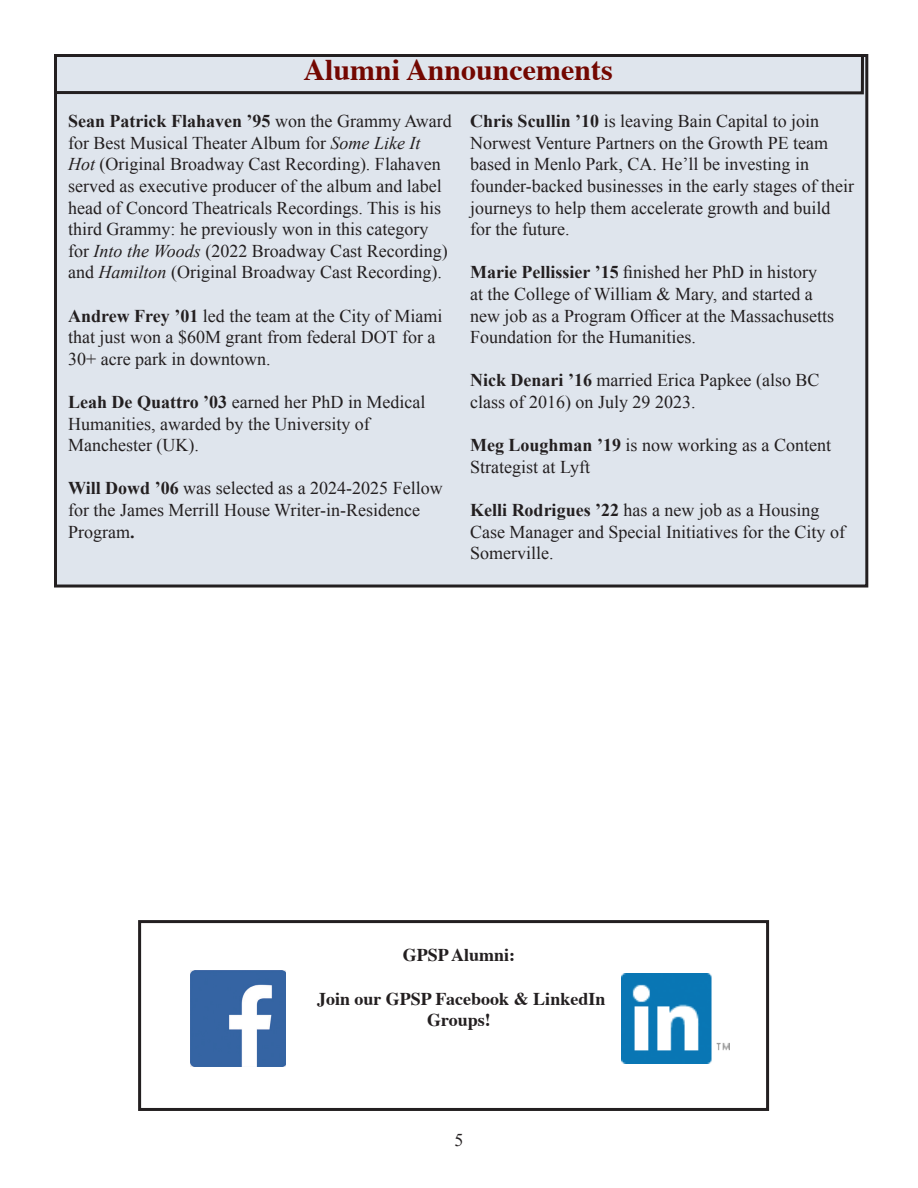
<style>
.page{position:relative;width:918px;height:1188px;background:#fff}
.page>*{position:absolute;margin:0;border:0;box-sizing:border-box;transform-origin:0 0}
.t1{font:700 30px "Times";color:#730701}
.t2{font:18px/21.6px "Times New Roman";color:#231f20}
.t3{font:700 18px/21.6px "Times";color:#231f20;text-align:center}
.s1{font-weight:700}
.s2{font-style:italic}
</style>
<div class="page">
<img style="left:621px;top:974px;width:108px;height:90px">
<img style="left:190px;top:970px;width:96px;height:97px">
<div style="left:138px;top:920px;width:631px;height:191px;border:3px solid #231f20"></div>
<div style="left:56px;top:56px;width:811px;height:530px;background:#dfe5ed"></div>
<div style="left:54px;top:54px;width:810px;height:40px;border:3px solid #231f20"></div>
<h1 class="t1" style="left:304px;top:41px;width:311px">Alumni Announcements</h1>
<p class="t2" style="left:68px;top:110px;width:385px"><span class="s1">Sean Patrick Flahaven ’95</span> won the Grammy Award for Best Musical Theater Album for <span class="s2">Some Like It Hot</span> (Original Broadway Cast Recording). Flahaven served as executive producer of the album and label head of Concord Theatricals Recordings. This is his third Grammy: he previously won in this category for <span class="s2">Into the Woods</span> (2022 Broadway Cast Recording) and <span class="s2">Hamilton</span> (Original Broadway Cast Recording).</p>
<p class="t2" style="left:68px;top:304px;width:376px"><span class="s1">Andrew Frey ’01</span> led the team at the City of Miami that just won a $60M grant from federal DOT for a<br>30+ acre park in downtown.</p>
<p class="t2" style="left:68px;top:391px;width:359px"><span class="s1">Leah De Quattro ’03</span> earned her PhD in Medical<br>Humanities, awarded by the University of<br>Manchester (UK).</p>
<p class="t2" style="left:68px;top:477px;width:376px"><span class="s1">Will Dowd ’06</span> was selected as a 2024-2025 Fellow for the James Merrill House Writer-in-Residence<br>Program<span class="s1">.</span></p>
<p class="t2" style="left:470px;top:110px;width:386px"><span class="s1">Chris Scullin ’10</span> is leaving Bain Capital to join Norwest Venture Partners on the Growth PE team based in Menlo Park, CA. He’ll be investing in founder-backed businesses in the early stages of their journeys to help them accelerate growth and build for the future.</p>
<p class="t2" style="left:470px;top:261px;width:365px"><span class="s1">Marie Pellissier ’15</span> finished her PhD in history at the College of William &amp; Mary, and started a new job as a Program Officer at the Massachusetts Foundation for the Humanities.</p>
<p class="t2" style="left:470px;top:369px;width:351px"><span class="s1">Nick Denari ’16</span> married Erica Papkee (also BC class of 2016) on July 29 2023.</p>
<p class="t2" style="left:470px;top:434px;width:362px"><span class="s1">Meg Loughman ’19</span> is now working as a Content<br>Strategist at Lyft</p>
<p class="t2" style="left:470px;top:499px;width:376px"><span class="s1">Kelli Rodrigues ’22</span> has a new job as a Housing<br>Case Manager and Special Initiatives for the City of<br>Somerville.</p>
<p class="t3" style="left:403px;top:943px;width:114px">GPSP Alumni:</p>
<p class="t3" style="left:317px;top:986px;width:290px">Join our GPSP Facebook &amp; LinkedIn<br>Groups!</p>
<p class="t2" style="left:454px;top:1129px;width:10px">5</p>
</div>
